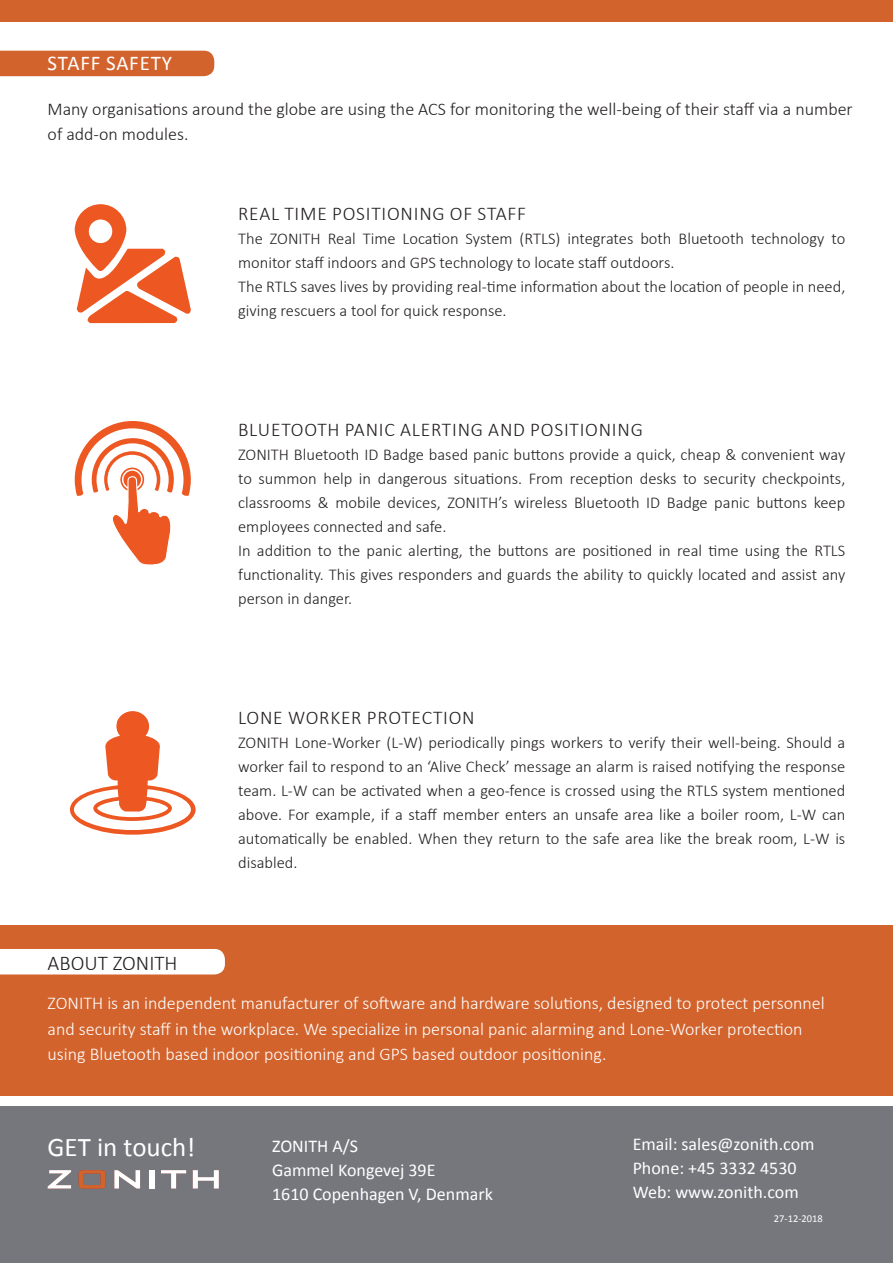
<style>
.page{position:relative;width:893px;height:1263px;background:#fff}
.page>*{position:absolute;margin:0;border:0;box-sizing:border-box;transform-origin:0 0}
.t1{font:27px "Calibri";color:#fff}
.t2{font:21px "Calibri";letter-spacing:.04em;color:#fff}
.t3{font:300 21px "Calibri";color:#231f20}
.t4{font:300 19.5px "Calibri";letter-spacing:.04em;color:#231f20}
.t5{font:300 18px/25.5px "Calibri";color:#fff}
.t6{font:300 18px/25.5px "Calibri";color:#231f20}
.t7{font:18px/24px "Calibri";color:#fff}
.t8{font:300 16.5px/24px "Calibri";color:#231f20}
.t9{font:10.5px "Calibri";color:#fff}
</style>
<div class="page">
<div style="left:0;top:51px;width:214px;height:25px;background:#d3632d"></div>
<div style="left:0;top:1107px;width:893px;height:156px;background:#75777d"></div>
<div style="left:0;top:0;width:893px;height:21px;background:#d3632d"></div>
<div style="left:0;top:925px;width:893px;height:171px;background:#d3632d"></div>
<div style="left:0;top:949px;width:225px;height:25px;background:#fff"></div>
<svg style="left:48px;top:1170px;width:23px;height:18px"></svg>
<svg style="left:79px;top:1170px;width:27px;height:18px"></svg>
<svg style="left:114px;top:1170px;width:26px;height:18px"></svg>
<div style="left:149px;top:1170px;width:5px;height:18px;background:#fff"></div>
<svg style="left:161px;top:1170px;width:25px;height:18px"></svg>
<svg style="left:193px;top:1170px;width:26px;height:18px"></svg>
<svg style="left:75px;top:204px;width:116px;height:119px"></svg>
<div style="left:89px;top:219px;width:23px;height:24px;background:#fff;border-radius:50%"></div>
<svg style="left:75px;top:421px;width:116px;height:144px"></svg>
<svg style="left:70px;top:712px;width:126px;height:123px"></svg>
<div style="left:116px;top:711px;width:33px;height:30px;background:#ed5721;border-radius:50%"></div>
<p class="t2" style="left:48px;top:48px;width:126px">STAFF SAFETY</p>
<p class="t6" style="left:48px;top:96px;width:807px">Many organisations around the globe are using the ACS for monitoring the well-being of their staff via a number of add-on modules.</p>
<p class="t4" style="left:238px;top:201px;width:290px">REAL TIME POSITIONING OF STAFF</p>
<p class="t8" style="left:238px;top:226px;width:609px">The ZONITH Real Time Location System (RTLS) integrates both Bluetooth technology to monitor staff indoors and GPS technology to locate staff outdoors.<br>The RTLS saves lives by providing real-time information about the location of people in need, giving rescuers a tool for quick response.</p>
<p class="t4" style="left:238px;top:417px;width:406px">BLUETOOTH PANIC ALERTING AND POSITIONING</p>
<p class="t8" style="left:238px;top:442px;width:609px">ZONITH Bluetooth ID Badge based panic buttons provide a quick, cheap &amp; convenient way to summon help in dangerous situations. From reception desks to security checkpoints, classrooms &amp; mobile devices, ZONITH s’ wireless Bluetooth ID Badge panic buttons keep employees connected and safe.<br>In addition to the panic alerting, the buttons are positioned in real time using the RTLS functionality. This gives responders and guards the ability to quickly located and assist any person in danger.</p>
<p class="t4" style="left:238px;top:705px;width:238px">LONE WORKER PROTECTION</p>
<p class="t8" style="left:238px;top:730px;width:609px;text-align:justify">ZONITH Lone-Worker ( W- L ) periodically pings workers to verify their well-being. Should a worker fail to respond to an ‘Alive Check’ message an alarm is raised notifying the response team W- L. can be activated when a geo-fence is crossed using the RTLS system mentioned above. For example aif, staff member enters an unsafe area like a boiler room W- L, can automatically be enabled. When they return to the safe area like the break room W- L, i s disabled.</p>
<p class="t3" style="left:48px;top:950px;width:131px">ABOUT ZONITH</p>
<p class="t5" style="left:48px;top:990px;width:778px">ZONITH is an independent manufacturer of software and hardware solutions, designed to protect personnel and security staff in the workplace. We specialize in personal panic alarming and Lone-Worker protection using Bluetooth based indoor positioning and GPS based outdoor positioning.</p>
<h1 class="t1" style="left:48px;top:1128px;width:149px">GET in touch!</h1>
<p class="t7" style="left:272px;top:1134px;width:87px">ZONITH S/A</p>
<p class="t7" style="left:272px;top:1158px;width:222px">Gammel Kongevej 39E<br>1610 Copenhagen ,V Denmark</p>
<p class="t7" style="left:633px;top:1132px;width:183px">Email: sales@zonith.com<br>Phone: +45 3332 4530<br>Web: www.zonith.com</p>
<p class="t9" style="left:774px;top:1212px;width:51px">27-12-2018</p>
</div>
